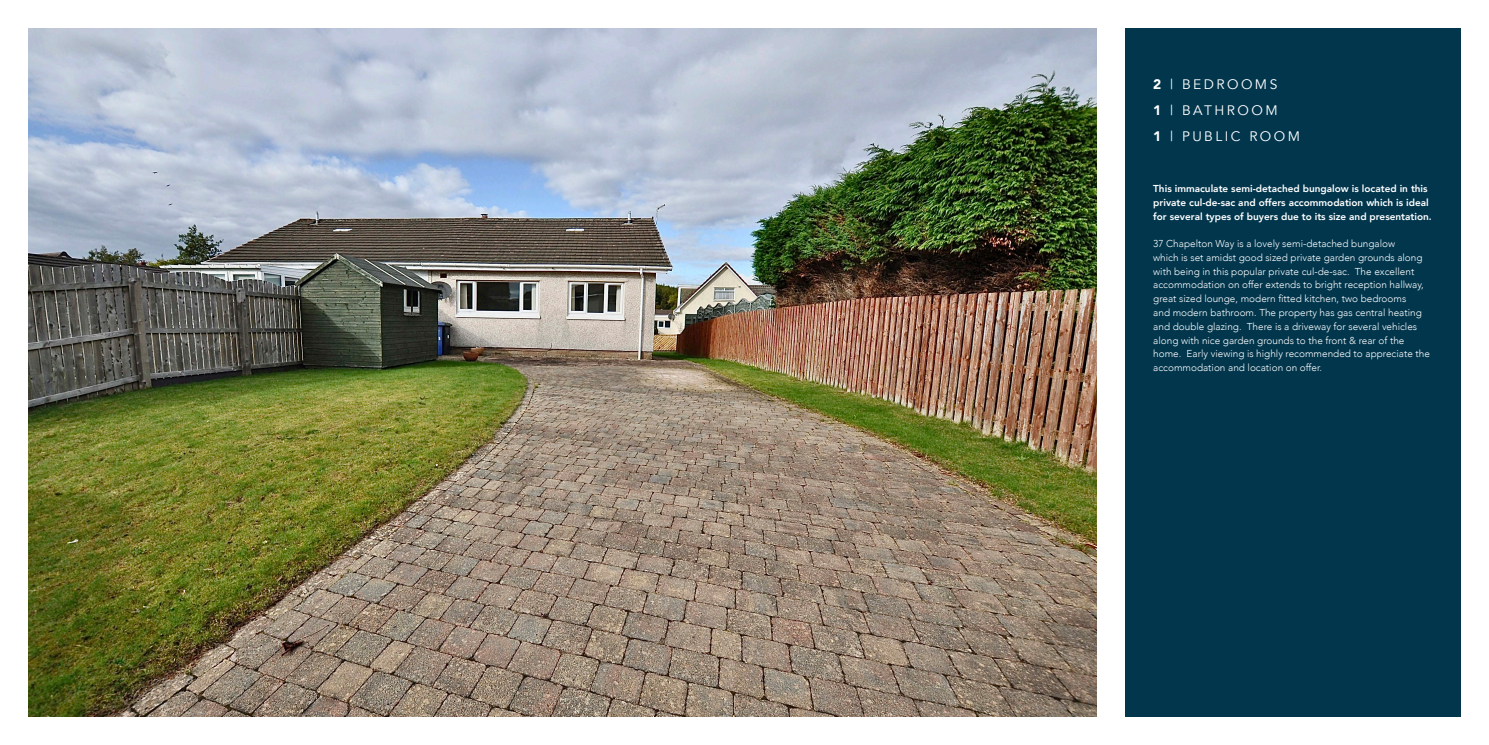
<style>
.page{position:relative;width:1489px;height:745px;background:#fff}
.page>*{position:absolute;margin:0;border:0;box-sizing:border-box;transform-origin:0 0}
.t1{font:13.75px "Avenir";letter-spacing:.18em;color:#fff}
.t2{font:300 10px/13.8px "Avenir";color:#fff}
.t3{font:800 10px/13.8px "Avenir";color:#fff}
.s1{font-weight:900}
</style>
<div class="page">
<div style="left:28px;top:28px;width:1432px;height:688px;background:#01364d"></div>
<div style="left:1096px;top:0;width:28px;height:744px;background:#fff"></div>
<img style="left:28px;top:28px;width:1068px;height:688px">
<p class="t1" style="left:1153px;top:75px;width:126px"><span class="s1">2</span> | BEDROOMS</p>
<p class="t1" style="left:1153px;top:102px;width:126px"><span class="s1">1</span> | BATHROOM</p>
<p class="t1" style="left:1153px;top:128px;width:148px"><span class="s1">1</span> | PUBLIC ROOM</p>
<p class="t3" style="left:1153px;top:182px;width:280px">This immaculate semi-detached bungalow is located in this private cul-de-sac and offers accommodation which is ideal for several types of buyers due to its size and presentation.</p>
<p class="t2" style="left:1153px;top:237px;width:278px">37 Chapelton Way is a lovely semi-detached bungalow<br>which is set amidst good sized private garden grounds along with being in this popular private cul-de-sac. The excellent accommodation on offer extends to bright reception hallway, great sized lounge, modern fitted kitchen, two bedrooms<br>and modern bathroom. The property has gas central heating and double glazing. There is a driveway for several vehicles along with nice garden grounds to the front &amp; rear of the home. Early viewing is highly recommended to appreciate the accommodation and location on offer.</p>
</div>
